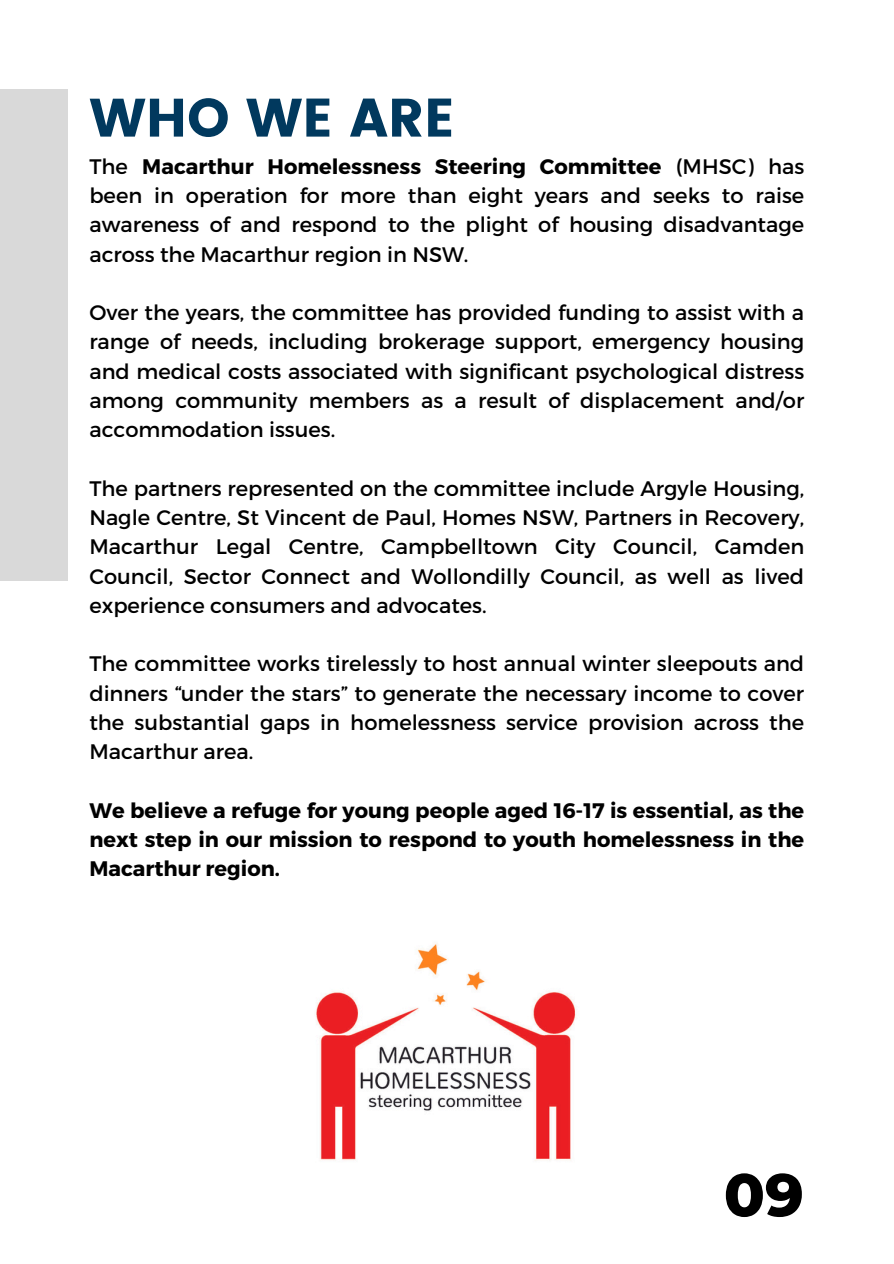
<style>
.page{position:relative;width:894px;height:1264px;background:#fff}
.page>*{position:absolute;margin:0;border:0;box-sizing:border-box;transform-origin:0 0}
.t1{font:800 60px "Montserrat";color:#000}
.t2{font:54px "Poppins";color:#01395e}
.t3{font:21px/29.2px "Montserrat";color:#000;text-align:justify}
.t4{font:700 21px/29.2px "Montserrat";color:#000;text-align:justify}
.s1{font-weight:700}
</style>
<div class="page">
<div style="left:0;top:89px;width:68px;height:492px;background:#d9d9d9"></div>
<img style="left:316px;top:943px;width:260px;height:218px">
<p class="t2" style="left:89px;top:86px;width:367px">WHO WE ARE</p>
<h1 class="t3" style="left:89px;top:151px;width:716px">The <span class="s1">Macarthur Homelessness Steering Committee</span> (MHSC) has been in operation for more than eight years and seeks to raise awareness of and respond to the plight of housing disadvantage across the Macarthur region in NSW.</h1>
<p class="t3" style="left:89px;top:297px;width:716px">Over the years, the committee has provided funding to assist with a range of needs, including brokerage support, emergency housing and medical costs associated with significant psychological distress among community members as a result of displacement and/or accommodation issues.</p>
<p class="t3" style="left:89px;top:472px;width:716px">The partners represented on the committee include Argyle Housing, Nagle Centre, St Vincent de Paul, Homes NSW, Partners in Recovery, Macarthur Legal Centre, Campbelltown City Council, Camden Council, Sector Connect and Wollondilly Council, as well as lived experience consumers and advocates.</p>
<p class="t3" style="left:89px;top:648px;width:716px">The committee works tirelessly to host annual winter sleepouts and dinners “under the stars” to generate the necessary income to cover the substantial gaps in homelessness service provision across the Macarthur area.</p>
<p class="t4" style="left:89px;top:794px;width:716px">We believe a refuge for young people aged 16-17 is essential, as the next step in our mission to respond to youth homelessness in the Macarthur region.</p>
<p class="t1" style="left:723px;top:1158px;width:82px">09</p>
</div>
